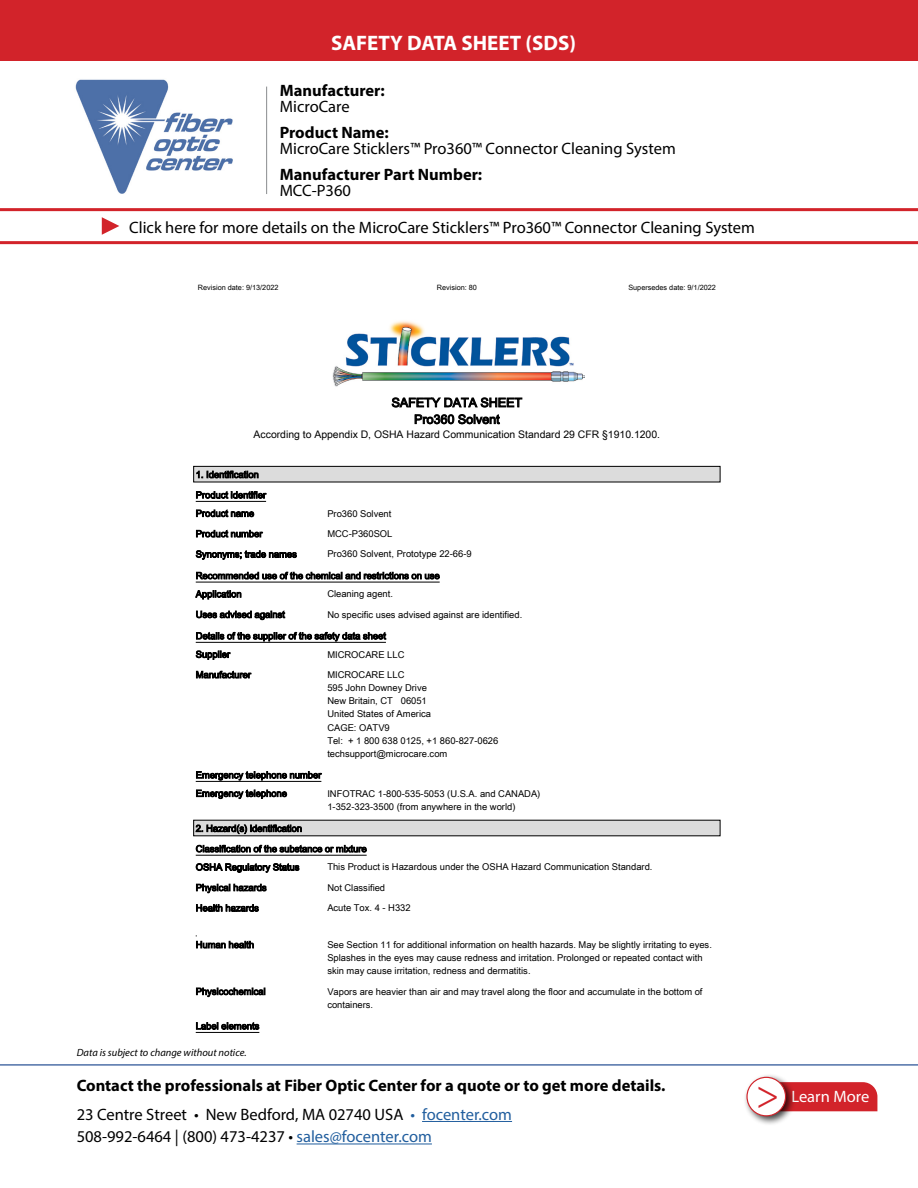
<style>
.page{position:relative;width:918px;height:1188px;background:#fff}
.page>*{position:absolute;margin:0;border:0;box-sizing:border-box;transform-origin:0 0}
.t1{font:42px "Minion Pro";color:#d2232a}
.t2{font:700 21px "Myriad Pro";color:#fff}
.t3{font:16.5px/22.5px "Myriad Pro";color:#000}
.t4{font:700 16.5px/16.5px "Myriad Pro";color:#000}
.t5{font:16.5px "Myriad Pro";color:#fff}
.t6{font:12.45px/16.6px "Arial Unicode MS";color:#000;text-align:center}
.t7{font:italic 10.5px "Myriad Pro";color:#000}
.t8{font:10.35px "Arial Unicode MS";color:#000}
.t9{font:9.45px/13.2px "Arial Unicode MS";color:#000}
.t10{font:7.35px "Arial Unicode MS";color:#000}
.s1{font-weight:400}
.s2{font-weight:700}
.s3{color:#215e9e}
</style>
<div class="page">
<hr style="left:422px;top:1121px;width:90px;height:1px;background:#215e9e">
<hr style="left:297px;top:1144px;width:135px;height:1px;background:#215e9e">
<hr style="left:0;top:1064px;width:918px;height:2px;background:#4f70a8">
<img style="left:75px;top:79px;width:158px;height:115px">
<hr style="left:266px;top:87px;width:1px;height:107px;background:#8a8c8e">
<div style="left:796px;top:1082px;width:81px;height:29px;background:#d2232a"></div>
<div style="left:743px;top:1074px;width:53px;height:52px;background:#000;opacity:.75"></div>
<div style="left:747px;top:1077px;width:39px;height:39px;background:#fff;border-radius:50%"></div>
<div style="left:746px;top:1077px;width:40px;height:39px;border:1px solid #d2232a;border-radius:50%"></div>
<hr style="left:0;top:241px;width:918px;height:3px;background:#d2232a">
<hr style="left:0;top:208px;width:918px;height:3px;background:#d2232a">
<svg style="left:102px;top:217px;width:17px;height:18px"></svg>
<div style="left:0;top:0;width:918px;height:60px;background:#d2232a"></div>
<img style="left:332px;top:321px;width:253px;height:66px">
<div style="left:194px;top:466px;width:526px;height:16px;background:#dcdcdc"></div>
<div style="left:193px;top:466px;width:527px;height:16px;border:1px solid #000"></div>
<hr style="left:196px;top:501px;width:70px;height:1px;background:#000">
<hr style="left:196px;top:582px;width:244px;height:1px;background:#000">
<hr style="left:196px;top:642px;width:190px;height:1px;background:#000">
<hr style="left:196px;top:781px;width:125px;height:1px;background:#000">
<div style="left:194px;top:820px;width:526px;height:16px;background:#dcdcdc"></div>
<hr style="left:196px;top:855px;width:171px;height:1px;background:#000">
<hr style="left:196px;top:1032px;width:63px;height:1px;background:#000">
<p class="t2" style="left:331px;top:29px;width:246px">SAFETY DATA SHEET (SDS)</p>
<p class="t4" style="left:280px;top:81px;width:107px">Manufacturer:<br><span class="s1">MicroCare</span></p>
<p class="t3" style="left:280px;top:124px;width:398px;line-height:16.5px"><span class="s2">Product Name:<br></span>MicroCare Sticklers™ Pro360™ Connector Cleaning System</p>
<p class="t4" style="left:280px;top:165px;width:204px">Manufacturer Part Number:</p>
<p class="t3" style="left:280px;top:179px;width:73px">MCC-P360</p>
<p class="t3" style="left:129px;top:216px;width:627px">Click here for more details on the MicroCare Sticklers™ Pro360™ Connector Cleaning System</p>
<p class="t10" style="left:198px;top:282px;width:82px">Revision date: 9/13/2022</p>
<p class="t10" style="left:437px;top:282px;width:42px">Revision: 80</p>
<p class="t10" style="left:628px;top:282px;width:89px">Supersedes date: 9/1/2022</p>
<p class="t6" style="left:392px;top:394px;width:132px">SAFETY DATA SHEET<br>Pro360 Solvent</p>
<p class="t8" style="left:254px;top:427px;width:408px">According to Appendix D, OSHA Hazard Communication Standard 29 CFR §1910.1200.</p>
<p class="t9" style="left:196px;top:464px;width:72px;line-height:20.4px">1. Identification<br>Product identifier</p>
<p class="t9" style="left:196px;top:506px;width:60px">Product name</p>
<p class="t9" style="left:327px;top:506px;width:66px">Pro360 Solvent</p>
<p class="t9" style="left:196px;top:527px;width:68px">Product number</p>
<p class="t9" style="left:327px;top:527px;width:67px">MCC-P360SOL</p>
<p class="t9" style="left:196px;top:547px;width:103px">Synonyms; trade names</p>
<p class="t9" style="left:327px;top:547px;width:146px">Pro360 Solvent, Prototype 22-66-9</p>
<p class="t9" style="left:196px;top:566px;width:245px;line-height:18.3px">Recommended use of the chemical and restrictions on use<br>Application</p>
<p class="t9" style="left:327px;top:587px;width:67px">Cleaning agent.</p>
<p class="t9" style="left:196px;top:608px;width:91px">Uses advised against</p>
<p class="t9" style="left:327px;top:608px;width:196px">No specific uses advised against are identified.</p>
<p class="t9" style="left:196px;top:627px;width:192px;line-height:18.3px">Details of the supplier of the safety data sheet<br>Supplier</p>
<p class="t9" style="left:327px;top:647px;width:79px">MICROCARE LLC</p>
<p class="t9" style="left:196px;top:668px;width:57px">Manufacturer</p>
<p class="t9" style="left:327px;top:668px;width:172px">MICROCARE LLC<br>595 John Downey Drive<br>New Britain, CT 06051<br>United States of America<br>CAGE: OATV9<br>Tel: + 1 800 638 0125, +1 860-827-0626 techsupport@microcare.com</p>
<p class="t9" style="left:196px;top:766px;width:127px;line-height:18.3px">Emergency telephone number<br>Emergency telephone</p>
<p class="t9" style="left:327px;top:786px;width:215px">INFOTRAC 1-800-535-5053 (U.S.A. and CANADA)<br>1-352-323-3500 (from anywhere in the world)</p>
<p class="t9" style="left:196px;top:818px;width:172px;line-height:20.4px">2. Hazard(s) identification<br>Classification of the substance or mixture</p>
<p class="t9" style="left:196px;top:860px;width:105px">OSHA Regulatory Status</p>
<p class="t9" style="left:327px;top:860px;width:327px">This Product is Hazardous under the OSHA Hazard Communication Standard.</p>
<p class="t9" style="left:196px;top:881px;width:72px">Physical hazards</p>
<p class="t9" style="left:327px;top:881px;width:59px">Not Classified</p>
<p class="t9" style="left:196px;top:901px;width:65px">Health hazards</p>
<p class="t9" style="left:327px;top:901px;width:85px">Acute Tox. 4 - H332</p>
<p class="t9" style="left:196px;top:938px;width:60px">Human health</p>
<p class="t9" style="left:327px;top:938px;width:386px">See Section 11 for additional information on health hazards. May be slightly irritating to eyes.<br>Splashes in the eyes may cause redness and irritation. Prolonged or repeated contact with skin may cause irritation, redness and dermatitis.</p>
<p class="t9" style="left:196px;top:985px;width:71px">Physicochemical</p>
<p class="t9" style="left:327px;top:985px;width:377px">Vapors are heavier than air and may travel along the floor and accumulate in the bottom of containers.</p>
<p class="t9" style="left:196px;top:1019px;width:65px">Label elements</p>
<p class="t7" style="left:77px;top:1046px;width:171px">Data is subject to change without notice.</p>
<p class="t4" style="left:77px;top:1076px;width:590px">Contact the professionals at Fiber Optic Center for a quote or to get more details.</p>
<p class="t3" style="left:77px;top:1103px;width:437px">23 Centre Street • New Bedford, MA 02740 USA <span class="s3">• focenter.com<br></span>508-992-6464 | (800) 473-4237 • <span class="s3">sales@focenter.com</span></p>
<p class="t1" style="left:756px;top:1066px;width:25px">&gt;</p>
<p class="t5" style="left:791px;top:1087px;width:79px">Learn More</p>
</div>
